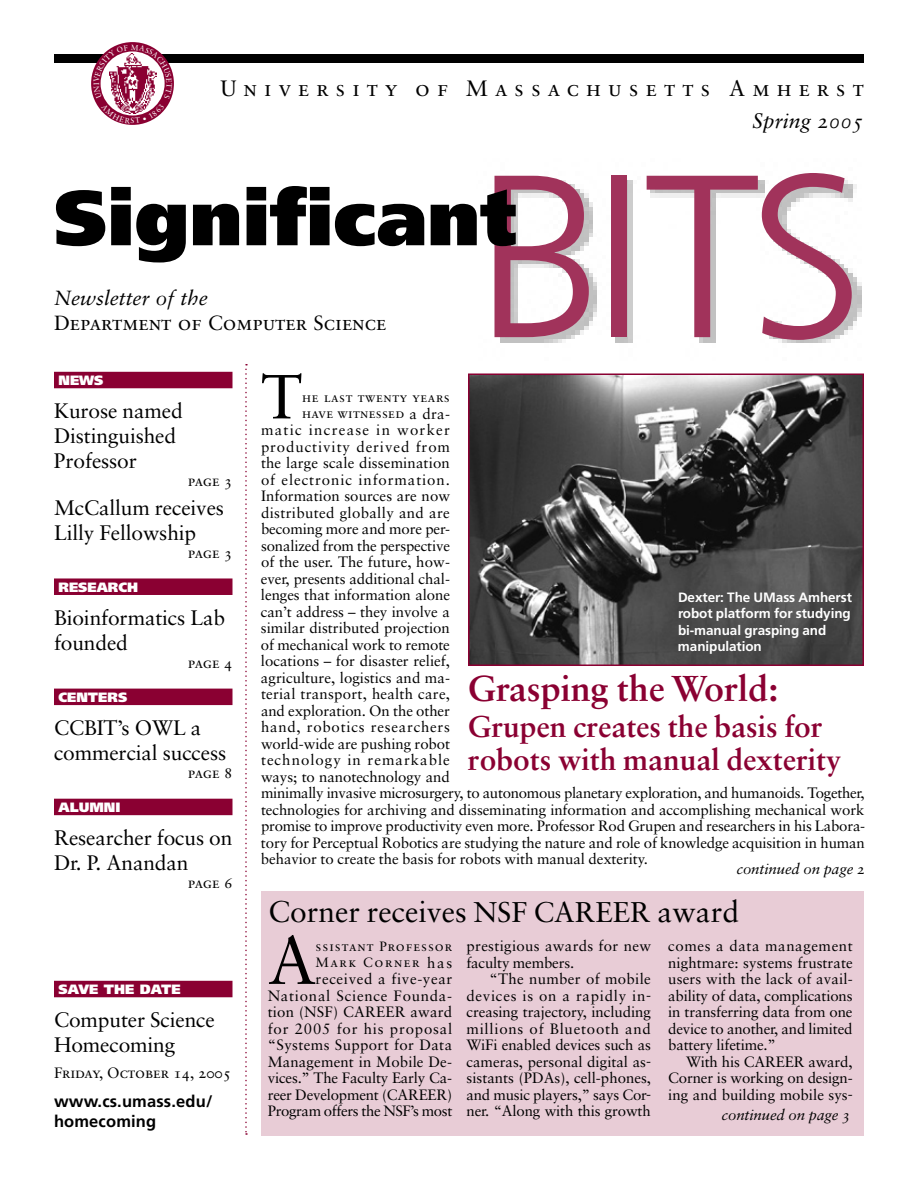
<style>
.page{position:relative;width:918px;height:1188px;background:#fff}
.page>*{position:absolute;margin:0;border:0;box-sizing:border-box;transform-origin:0 0}
.t1{font:300 231.3px "Frutiger";color:#a1335b}
.t2{font:900 77.7px "Frutiger";color:#000}
.t3{font:67.5px "Sabon";color:#000}
.t4{font:62.25px "Sabon";color:#000}
.t5{font:36px "Sabon Bold Os F";color:#8a0032}
.t6{font:30px/33px "Sabon Bold Os F";color:#8a0032}
.t7{font:30px "Sabon";color:#000}
.t8{font:22.2px "Sabon Roman SC";letter-spacing:.32em;color:#000}
.t9{font:21px/25.2px "Sabon";letter-spacing:-.005em;color:#000}
.t10{font:21px "Sabon Italic Os F";color:#000}
.t11{font:20.55px "Sabon Roman SC";color:#000}
.t12{font:20.55px "Sabon Italic Os F";color:#000}
.t13{font:700 16.5px/19.8px "Frutiger";letter-spacing:.01em;color:#000}
.t14{font:15px/16.5px "Sabon";letter-spacing:-.005em;color:#000;text-align:justify}
.t15{font:15px "Sabon Roman SC";letter-spacing:-.005em;color:#000}
.t16{font:15px/16.5px "Sabon";letter-spacing:.02em;color:#000}
.t17{font:15px "Sabon Italic Os F";letter-spacing:-.005em;color:#000}
.t18{font:700 13.5px/16.5px "Frutiger";letter-spacing:-.005em;color:#fff}
.t19{font:900 13.5px "Frutiger";color:#fff}
.t20{font:13.5px/16.5px "Sabon Roman SC";letter-spacing:.025em;color:#000}
.t21{font:13.5px/16.5px "Sabon Roman SC";letter-spacing:.065em;color:#000}
.s1{font-family:"Sabon";font-size:15px}
.s2{font-size:28.5px}
</style>
<div class="page">
<div style="left:54px;top:54px;width:810px;height:9px;background:#000"></div>
<div style="left:261px;top:891px;width:603px;height:245px;background:#e8ccd6"></div>
<svg style="left:245px;top:364px;width:2px;height:771px"></svg>
<div style="left:54px;top:372px;width:178px;height:16px;background:#8a0032"></div>
<div style="left:54px;top:578px;width:178px;height:17px;background:#8a0032"></div>
<div style="left:54px;top:689px;width:178px;height:16px;background:#8a0032"></div>
<div style="left:54px;top:799px;width:178px;height:16px;background:#8a0032"></div>
<div style="left:54px;top:981px;width:178px;height:16px;background:#8a0032"></div>
<img style="left:500px;top:180px;width:362px;height:163px">
<img style="left:471px;top:376px;width:390px;height:287px">
<div style="left:468px;top:373px;width:396px;height:293px;border:2px solid #8a0032"></div>
<svg style="left:91px;top:42px;width:83px;height:83px"></svg>
<svg style="left:94px;top:44px;width:78px;height:79px"></svg>
<h3 class="t8" style="left:220px;top:75px;width:645px">University of Massachusetts Amherst</h3>
<h3 class="t10" style="left:753px;top:109px;width:113px">Spring 2005</h3>
<h1 class="t1" style="left:476px;top:126px;width:390px">BITS</h1>
<h2 class="t2" style="left:54px;top:171px;width:464px">Significant</h2>
<h3 class="t12" style="left:54px;top:286px;width:155px">Newsletter of the</h3>
<h3 class="t11" style="left:54px;top:311px;width:334px">Department of Computer Science</h3>
<p class="t19" style="left:58px;top:372px;width:46px">NEWS</p>
<h3 class="t9" style="left:54px;top:398px;width:130px">Kurose named<br>Distinguished<br>Professor</h3>
<p class="t15" style="left:188px;top:472px;width:46px">page 3</p>
<h3 class="t9" style="left:54px;top:494px;width:172px">McCallum receives<br>Lilly Fellowship</h3>
<p class="t15" style="left:188px;top:544px;width:46px">page 3</p>
<p class="t19" style="left:58px;top:579px;width:81px">RESEARCH</p>
<h3 class="t9" style="left:54px;top:605px;width:173px">Bioinformatics Lab founded</h3>
<p class="t15" style="left:188px;top:654px;width:46px">page 4</p>
<p class="t19" style="left:58px;top:689px;width:70px">CENTERS</p>
<h3 class="t9" style="left:54px;top:715px;width:174px">CCBIT’s OWL a commercial success</h3>
<p class="t15" style="left:188px;top:764px;width:46px">page 8</p>
<p class="t19" style="left:58px;top:799px;width:63px">ALUMNI</p>
<h3 class="t9" style="left:54px;top:825px;width:180px">Researcher focus on<br>Dr. P. Anandan</h3>
<p class="t15" style="left:188px;top:874px;width:46px">page 6</p>
<p class="t19" style="left:58px;top:981px;width:124px">SAVE THE DATE</p>
<h3 class="t9" style="left:54px;top:1007px;width:162px">Computer Science<br>Homecoming</h3>
<p class="t15" style="left:54px;top:1064px;width:179px">Friday, October 14, 2005</p>
<p class="t13" style="left:54px;top:1091px;width:160px">www.cs.umass.edu/ homecoming</p>
<h3 class="t4" style="left:261px;top:360px;width:43px">T</h3>
<p class="t20" style="left:302px;top:389px;width:149px">he last twenty years have witnessed <span class="s1">a dra-</span></p>
<p class="t14" style="left:261px;top:421px;width:606px;text-align:left">matic increase in worker<br>productivity derived from<br>the large scale dissemination<br>of electronic information.<br>Information sources are now<br>distributed globally and are<br>becoming more and more per-<br>sonalized from the perspective<br>of the user. The future, how-<br>ever, presents additional chal-<br>lenges that information alone<br>can’t address – they involve a<br>similar distributed projection<br>of mechanical work to remote<br>locations – for disaster relief,<br>agriculture, logistics and ma-<br>terial transport, health care,<br>and exploration. On the other<br>hand, robotics researchers<br>world-wide are pushing robot<br>technology in remarkable<br>ways; to nanotechnology and<br>minimally invasive microsurgery, to autonomous planetary exploration, and humanoids. Together, technologies for archiving and disseminating information and accomplishing mechanical work promise to improve productivity even more. Professor Rod Grupen and researchers in his Labora&shy;tory for Perceptual Robotics are studying the nature and role of knowledge acquisition in human behavior to create the basis for robots with manual dexterity.</p>
<p class="t18" style="left:678px;top:588px;width:175px">Dexter: The UMass Amherst robot platform for studying bi-manual grasping and manipulation</p>
<h3 class="t5" style="left:468px;top:666px;width:312px">Grasping the World:</h3>
<h3 class="t6" style="left:468px;top:710px;width:375px">Grupen creates the basis for robots with manual dexterity</h3>
<p class="t17" style="left:736px;top:861px;width:130px">continued on page 2</p>
<h3 class="t7" style="left:268px;top:894px;width:472px">Corner receives <span class="s2">NSF CAREER</span> award</h3>
<h3 class="t3" style="left:268px;top:920px;width:50px">A</h3>
<p class="t21" style="left:316px;top:938px;width:138px">ssistant Professor<br>Mark Corner <span class="s1">has</span></p>
<p class="t14" style="left:268px;top:970px;width:186px;text-indent:48px">received a five-year National Science Founda&shy;tion (NSF) CAREER award for 2005 for his proposal “Systems Support for Data Management in Mobile De&shy;vices.” The Faculty Early Ca&shy;reer Development (CAREER)<br>Program offers the NSF’s most</p>
<p class="t16" style="left:466px;top:937px;width:186px">prestigious awards for new faculty members.</p>
<p class="t14" style="left:466px;top:970px;width:186px;text-indent:23px">“The number of mobile devices is on a rapidly in&shy;creasing trajectory, including millions of Bluetooth and WiFi enabled devices such as cameras, personal digital as&shy;sistants (PDAs), cell-phones, and music players,” says Cor&shy;ner. “Along with this growth</p>
<p class="t14" style="left:668px;top:937px;width:186px">comes a data management nightmare: systems frustrate users with the lack of avail&shy;ability of data, complications in transferring data from one device to another, and limited battery lifetime.”</p>
<p class="t14" style="left:668px;top:1053px;width:186px;text-indent:18px">With his CAREER award, Corner is working on design&shy;ing and building mobile sys-</p>
<p class="t17" style="left:722px;top:1107px;width:130px">continued on page 3</p>
</div>
